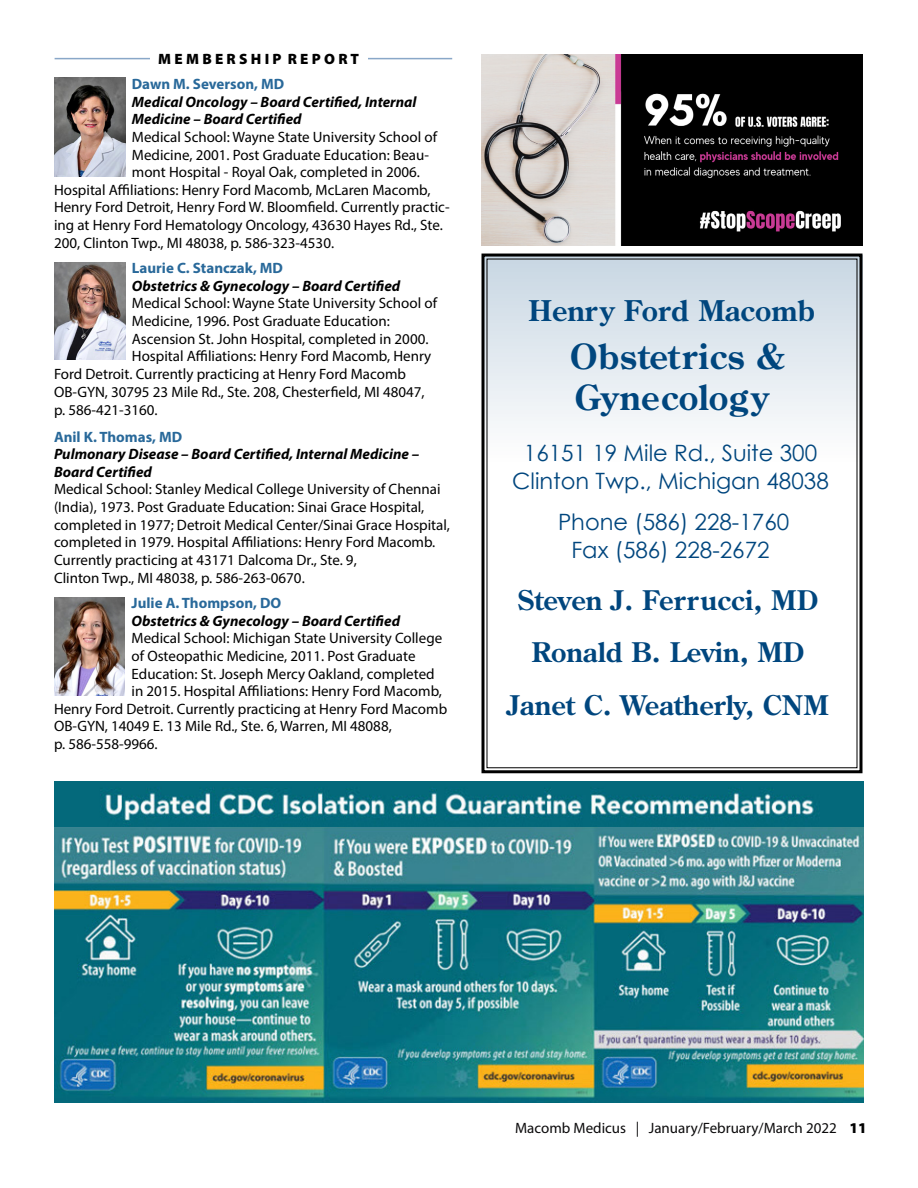
<style>
.page{position:relative;width:918px;height:1188px;background:#fff}
.page>*{position:absolute;margin:0;border:0;box-sizing:border-box;transform-origin:0 0}
.t1{font:700 34.5px/40.5px "Century Old Style";letter-spacing:.02em;color:#00467e}
.t2{font:700 28.5px "Century Old Style";color:#00467e}
.t3{font:700 27px "Century Old Style";color:#00467e}
.t4{font:22.5px "Century Gothic";color:#00467e}
.t5{font:15px/17.7px "Myriad Pro";color:#000}
.t6{font:italic 700 15px/17.7px "Myriad Pro";color:#000}
.t7{font:700 15px "Myriad Pro";color:#29699a}
.t8{font:15px "Myriad Pro";color:#0b0a0b}
.t9{font:900 15px "Myriad Pro";color:#000}
.s1{font-weight:900;color:#000}
</style>
<div class="page">
<svg style="left:481px;top:253px;width:382px;height:521px"></svg>
<img style="left:482px;top:54px;width:381px;height:191px">
<img style="left:55px;top:782px;width:809px;height:321px">
<hr style="left:55px;top:58px;width:397px;height:1px;background:#89a7c8">
<div style="left:151px;top:55px;width:217px;height:26px;background:#fff"></div>
<img style="left:54px;top:78px;width:71px;height:99px">
<img style="left:54px;top:262px;width:71px;height:98px">
<img style="left:54px;top:598px;width:71px;height:98px">
<p class="t9" style="left:158px;top:49px;width:202px">M E M B E R S H I P R E P O R T</p>
<p class="t7" style="left:132px;top:74px;width:154px">Dawn M. Severson, MD</p>
<p class="t6" style="left:132px;top:92px;width:286px">Medical Oncology – Board Certified, Internal<br>Medicine – Board Certified</p>
<p class="t5" style="left:132px;top:128px;width:307px">Medical School: Wayne State University School of</p>
<p class="t5" style="left:132px;top:145px;width:299px">Medicine, 2001. Post Graduate Education: Beau-</p>
<p class="t5" style="left:132px;top:163px;width:290px">mont Hospital - Royal Oak, completed in 2006.</p>
<p class="t5" style="left:54px;top:181px;width:378px">Hospital Affiliations: Henry Ford Macomb, McLaren Macomb,</p>
<p class="t5" style="left:54px;top:198px;width:397px">Henry Ford Detroit, Henry Ford W. Bloomfield. Currently practic-</p>
<p class="t5" style="left:54px;top:216px;width:390px">ing at Henry Ford Hematology Oncology, 43630 Hayes Rd., Ste.</p>
<p class="t5" style="left:54px;top:234px;width:282px">200, Clinton Twp., MI 48038, p. 586-323-4530.</p>
<p class="t7" style="left:132px;top:258px;width:153px">Laurie C. Stanczak, MD</p>
<p class="t6" style="left:132px;top:276px;width:270px">Obstetrics &amp; Gynecology – Board Certified</p>
<p class="t5" style="left:132px;top:294px;width:307px">Medical School: Wayne State University School of<br>Medicine, 1996. Post Graduate Education:</p>
<p class="t5" style="left:132px;top:330px;width:298px">Ascension St. John Hospital, completed in 2000.</p>
<p class="t5" style="left:132px;top:347px;width:301px">Hospital Affiliations: Henry Ford Macomb, Henry</p>
<p class="t5" style="left:54px;top:365px;width:354px">Ford Detroit. Currently practicing at Henry Ford Macomb</p>
<p class="t5" style="left:54px;top:382px;width:372px">OB-GYN, 30795 23 Mile Rd., Ste. 208, Chesterfield, MI 48047,</p>
<p class="t5" style="left:54px;top:400px;width:105px">p. 586-421-3160.</p>
<p class="t7" style="left:54px;top:427px;width:130px">Anil K. Thomas, MD</p>
<p class="t6" style="left:54px;top:445px;width:367px">Pulmonary Disease – Board Certified, Internal Medicine –<br>Board Certified</p>
<p class="t5" style="left:54px;top:480px;width:398px">Medical School: Stanley Medical College University of Chennai (India), 1973. Post Graduate Education: Sinai Grace Hospital, completed in 1977; Detroit Medical Center/Sinai Grace Hospital, completed in 1979. Hospital Affiliations: Henry Ford Macomb.<br>Currently practicing at 43171 Dalcoma Dr., Ste. 9,</p>
<p class="t5" style="left:54px;top:569px;width:252px">Clinton Twp., MI 48038, p. 586-263-0670.</p>
<p class="t7" style="left:132px;top:593px;width:151px">Julie A. Thompson, DO</p>
<p class="t6" style="left:132px;top:611px;width:270px">Obstetrics &amp; Gynecology – Board Certified</p>
<p class="t5" style="left:132px;top:629px;width:312px">Medical School: Michigan State University College</p>
<p class="t5" style="left:132px;top:647px;width:285px">of Osteopathic Medicine, 2011. Post Graduate</p>
<p class="t5" style="left:132px;top:664px;width:305px">Education: St. Joseph Mercy Oakland, completed</p>
<p class="t5" style="left:132px;top:682px;width:312px">in 2015. Hospital Affiliations: Henry Ford Macomb,</p>
<p class="t5" style="left:54px;top:700px;width:395px">Henry Ford Detroit. Currently practicing at Henry Ford Macomb</p>
<p class="t5" style="left:54px;top:717px;width:339px">OB-GYN, 14049 E. 13 Mile Rd., Ste. 6, Warren, MI 48088,</p>
<p class="t5" style="left:54px;top:735px;width:105px">p. 586-558-9966.</p>
<p class="t2" style="left:528px;top:292px;width:288px">Henry Ford Macomb</p>
<p class="t1" style="left:570px;top:336px;width:217px">Obstetrics &amp;<br>Gynecology</p>
<p class="t4" style="left:524px;top:439px;width:295px">16151 19 Mile Rd., Suite 300</p>
<p class="t4" style="left:512px;top:468px;width:318px">Clinton Twp., Michigan 48038</p>
<p class="t4" style="left:558px;top:508px;width:233px">Phone (586) 228-1760</p>
<p class="t4" style="left:571px;top:537px;width:200px">Fax (586) 228-2672</p>
<p class="t3" style="left:518px;top:582px;width:302px">Steven J. Ferrucci, MD</p>
<p class="t3" style="left:532px;top:635px;width:274px">Ronald B. Levin, MD</p>
<p class="t3" style="left:507px;top:687px;width:323px">Janet C. Weatherly, CNM</p>
<p class="t8" style="left:515px;top:1119px;width:353px">Macomb Medicus | January/February/March 2022 <span class="s1">11</span></p>
</div>
